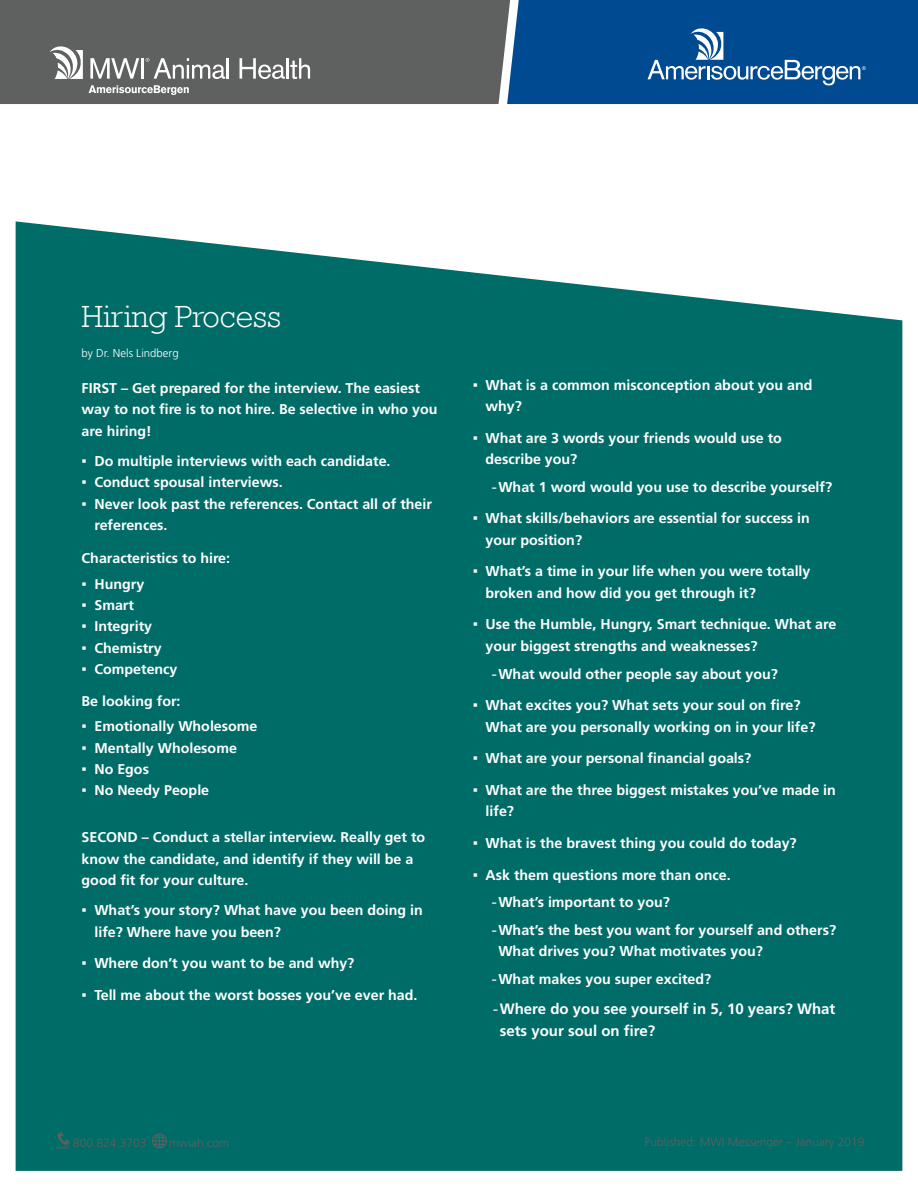
<style>
.page{position:relative;width:918px;height:1188px;background:#fff}
.page>*{position:absolute;margin:0;border:0;box-sizing:border-box;transform-origin:0 0}
.t1{font:300 31.35px "Rockwell";color:#fff}
.t2{font:700 15px/22.5px "Frutiger";color:#fff}
.t3{font:700 14.25px/21.3px "Frutiger";color:#fff}
.t4{font:700 14.1px/21.3px "Frutiger";color:#fff}
.t5{font:300 12px "Frutiger";color:#5f6060}
.t6{font:300 11.4px "Frutiger";color:#fff}
.s1{font-family:"Arial";font-weight:400;font-size:15px}
.s2{font-family:"Arial";font-weight:400;font-size:14.85px}
.s3{font-family:"Arial";font-weight:400}
</style>
<div class="page">
<div style="left:16px;top:221px;width:886px;height:950px;background:#006c68"></div>
<svg style="left:56px;top:1131px;width:14px;height:18px"></svg>
<svg style="left:152px;top:1133px;width:15px;height:15px"></svg>
<div style="left:0;top:0;width:507px;height:104px;background:#5f6060"></div>
<svg style="left:50px;top:46px;width:33px;height:33px"></svg>
<svg style="left:89px;top:85px;width:100px;height:10px"></svg>
<svg style="left:90px;top:58px;width:49px;height:21px"></svg>
<hr style="left:141px;top:58px;width:3px;height:21px;background:#fff">
<svg style="left:146px;top:58px;width:79px;height:21px"></svg>
<hr style="left:227px;top:58px;width:2px;height:21px;background:#fff">
<svg style="left:240px;top:58px;width:70px;height:21px"></svg>
<svg style="left:507px;top:0;width:411px;height:104px;background:#0f5497"></svg>
<h1 class="t1" style="left:82px;top:294px;width:201px">Hiring Process</h1>
<p class="t6" style="left:82px;top:347px;width:99px">by Dr. Nels Lindberg</p>
<p class="t4" style="left:82px;top:377px;width:357px">FIRST – Get prepared for the interview. The easiest way to not fire is to not hire. Be selective in who you are hiring!</p>
<p class="t3" style="left:82px;top:450px;width:310px"><span class="s1">▪</span> Do multiple interviews with each candidate.</p>
<p class="t3" style="left:82px;top:472px;width:203px"><span class="s1">▪</span> Conduct spousal interviews.</p>
<p class="t3" style="left:94px;top:493px;width:339px;text-indent:-13px"><span class="s1">▪</span> Never look past the references. Contact all of their references.</p>
<p class="t4" style="left:82px;top:547px;width:150px">Characteristics to hire:</p>
<p class="t4" style="left:82px;top:573px;width:64px"><span class="s2">▪</span> Hungry</p>
<p class="t4" style="left:82px;top:594px;width:54px"><span class="s2">▪</span> Smart</p>
<p class="t4" style="left:82px;top:616px;width:72px"><span class="s2">▪</span> Integrity</p>
<p class="t4" style="left:82px;top:637px;width:82px"><span class="s2">▪</span> Chemistry</p>
<p class="t4" style="left:82px;top:658px;width:97px"><span class="s2">▪</span> Competency</p>
<p class="t4" style="left:82px;top:690px;width:100px">Be looking for:</p>
<p class="t4" style="left:82px;top:716px;width:177px"><span class="s2">▪</span> Emotionally Wholesome</p>
<p class="t4" style="left:82px;top:737px;width:157px"><span class="s2">▪</span> Mentally Wholesome</p>
<p class="t4" style="left:82px;top:758px;width:69px"><span class="s2">▪</span> No Egos</p>
<p class="t4" style="left:82px;top:780px;width:129px"><span class="s2">▪</span> No Needy People</p>
<p class="t4" style="left:82px;top:827px;width:345px">SECOND – Conduct a stellar interview. Really get to know the candidate, and identify if they will be a good fit for your culture.</p>
<p class="t3" style="left:94px;top:899px;width:330px;text-indent:-13px"><span class="s1">▪</span> What’s your story? What have you been doing in life? Where have you been?</p>
<p class="t3" style="left:82px;top:952px;width:274px"><span class="s1">▪</span> Where don’t you want to be and why?</p>
<p class="t3" style="left:82px;top:984px;width:337px"><span class="s1">▪</span> Tell me about the worst bosses you’ve ever had.</p>
<p class="t3" style="left:486px;top:374px;width:328px;text-indent:-13px"><span class="s1">▪</span> What is a common misconception about you and why?</p>
<p class="t3" style="left:486px;top:427px;width:298px;text-indent:-13px"><span class="s1">▪</span> What are 3 words your friends would use to describe you?</p>
<p class="t3" style="left:492px;top:476px;width:342px"><span class="s1">-</span>What 1 word would you use to describe yourself?</p>
<p class="t3" style="left:486px;top:508px;width:326px;text-indent:-13px"><span class="s1">▪</span> What skills/behaviors are essential for success in your position?</p>
<p class="t3" style="left:486px;top:561px;width:326px;text-indent:-13px"><span class="s1">▪</span> What’s a time in your life when you were totally broken and how did you get through it?</p>
<p class="t3" style="left:486px;top:614px;width:352px;text-indent:-13px"><span class="s1">▪</span> Use the Humble, Hungry, Smart technique. What are your biggest strengths and weaknesses?</p>
<p class="t3" style="left:492px;top:663px;width:287px"><span class="s1">-</span>What would other people say about you?</p>
<p class="t3" style="left:486px;top:695px;width:331px;text-indent:-13px"><span class="s1">▪</span> What excites you? What sets your soul on fire?<br>What are you personally working on in your life?</p>
<p class="t3" style="left:473px;top:748px;width:280px"><span class="s1">▪</span> What are your personal financial goals?</p>
<p class="t3" style="left:486px;top:779px;width:352px;text-indent:-13px"><span class="s1">▪</span> What are the three biggest mistakes you’ve made in life?</p>
<p class="t3" style="left:473px;top:832px;width:325px"><span class="s1">▪</span> What is the bravest thing you could do today?</p>
<p class="t3" style="left:492px;top:861px;width:346px;line-height:27.8px;text-indent:-19px"><span class="s1">▪</span> Ask them questions more than once.<br><span class="s1">-</span>What’s important to you?<br><span class="s1">-</span>What’s the best you want for yourself and others?</p>
<p class="t3" style="left:492px;top:938px;width:272px;line-height:27.8px;text-indent:6px">What drives you? What motivates you? <span class="s1">-</span>What makes you super excited?</p>
<p class="t2" style="left:500px;top:997px;width:337px;text-indent:-7px"><span class="s3">-</span>Where do you see yourself in 5, 10 years? What sets your soul on fire?</p>
<p class="t5" style="left:73px;top:1136px;width:75px">800.824.3703</p>
<p class="t5" style="left:169px;top:1136px;width:61px">mwiah.com</p>
<p class="t5" style="left:644px;top:1135px;width:222px">Published: MWI Messenger – January 2019</p>
</div>
